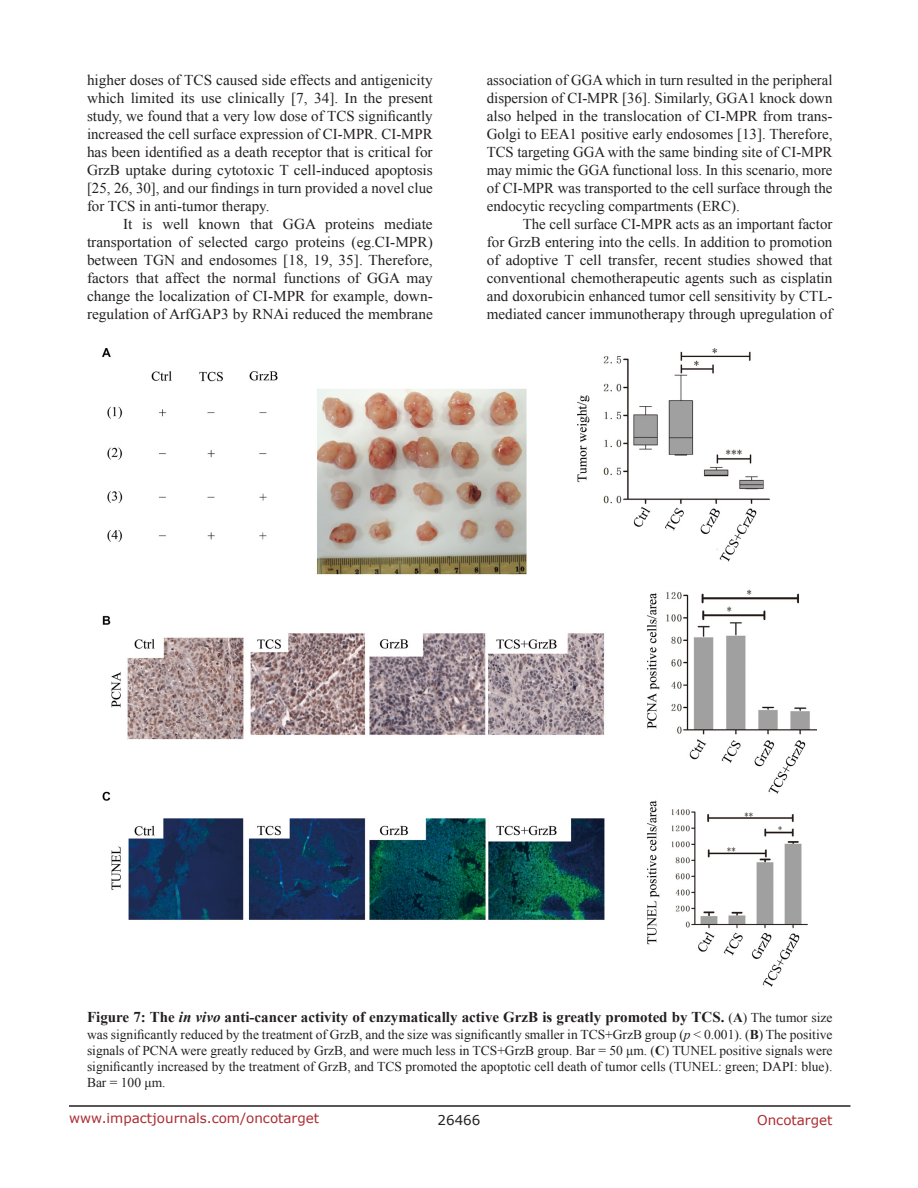
<style>
.page{position:relative;width:918px;height:1188px;background:#fff}
.page>*{position:absolute;margin:0;border:0;box-sizing:border-box;transform-origin:0 0}
.BodyText{font:15px/18px "Times New Roman";color:#231f20;text-align:justify}
.FigureText{font:700 15px "Times New Roman";color:#231f20}
.FigureText-2{font:13.5px/16.2px "Times New Roman";color:#231f20;text-align:justify}
.t1{font:13.5px "Verdana";color:#ac2b31}
.t2{font:13.5px "Verdana";color:#231f20}
.s1{font-style:italic}
.s2{font-weight:400;font-size:13.5px}
.s3{font-size:13.5px}
.s4{font-weight:700}
</style>
<div class="page">
<hr style="left:69px;top:1105px;width:781px;height:2px;background:#231f20">
<img style="left:103px;top:348px;width:714px;height:638px">
<p class="BodyText" style="left:87px;top:71px;width:347px">higher doses of TCS caused side effects and antigenicity which limited its use clinically [7, 34]. In the present study, we found that a very low dose of TCS significantly increased the cell surface expression of CI-MPR. CI-MPR has been identified as a death receptor that is critical for GrzB uptake during cytotoxic T cell-induced apoptosis [25, 26, 30], and our findings in turn provided a novel clue for TCS in anti-tumor therapy.</p>
<p class="BodyText" style="left:87px;top:215px;width:347px;text-indent:36px">It is well known that GGA proteins mediate transportation of selected cargo proteins (eg.CI-MPR) between TGN and endosomes [18, 19, 35]. Therefore, factors that affect the normal functions of GGA may change the localization of CI-MPR for example, down&shy;regulation of ArfGAP3 by RNAi reduced the membrane</p>
<p class="BodyText" style="left:487px;top:71px;width:347px">association of GGA which in turn resulted in the peripheral dispersion of CI-MPR [36]. Similarly, GGA1 knock down also helped in the translocation of CI-MPR from trans-Golgi to EEA1 positive early endosomes [13]. Therefore, TCS targeting GGA with the same binding site of CI-MPR may mimic the GGA functional loss. In this scenario, more of CI-MPR was transported to the cell surface through the endocytic recycling compartments (ERC).</p>
<p class="BodyText" style="left:487px;top:215px;width:347px;text-indent:36px">The cell surface CI-MPR acts as an important factor for GrzB entering into the cells. In addition to promotion of adoptive T cell transfer, recent studies showed that conventional chemotherapeutic agents such as cisplatin and doxorubicin enhanced tumor cell sensitivity by CTL&shy;mediated cancer immunotherapy through upregulation of</p>
<p class="FigureText" style="left:87px;top:1007px;width:747px">Figure 7: The <span class="s1">in vivo</span> anti-cancer activity of enzymatically active GrzB is greatly promoted by TCS. <span class="s2">(</span><span class="s3">A</span><span class="s2">) The tumor size</span></p>
<p class="FigureText-2" style="left:87px;top:1026px;width:747px">was significantly reduced by the treatment of GrzB, and the size was significantly smaller in TCS+GrzB group (<span class="s1">p</span> &lt; 0.001). (<span class="s4">B</span>) The positive signals of PCNA were greatly reduced by GrzB, and were much less in TCS+GrzB group. Bar = 50 μm. (<span class="s4">C</span>) TUNEL positive signals were significantly increased by the treatment of GrzB, and TCS promoted the apoptotic cell death of tumor cells (TUNEL: green; DAPI: blue).<br>Bar = 100 μm.</p>
<p class="t1" style="left:69px;top:1109px;width:252px">www.impactjournals.com/oncotarget</p>
<p class="t2" style="left:438px;top:1111px;width:44px">26466</p>
<p class="t1" style="left:757px;top:1111px;width:77px">Oncotarget</p>
</div>
